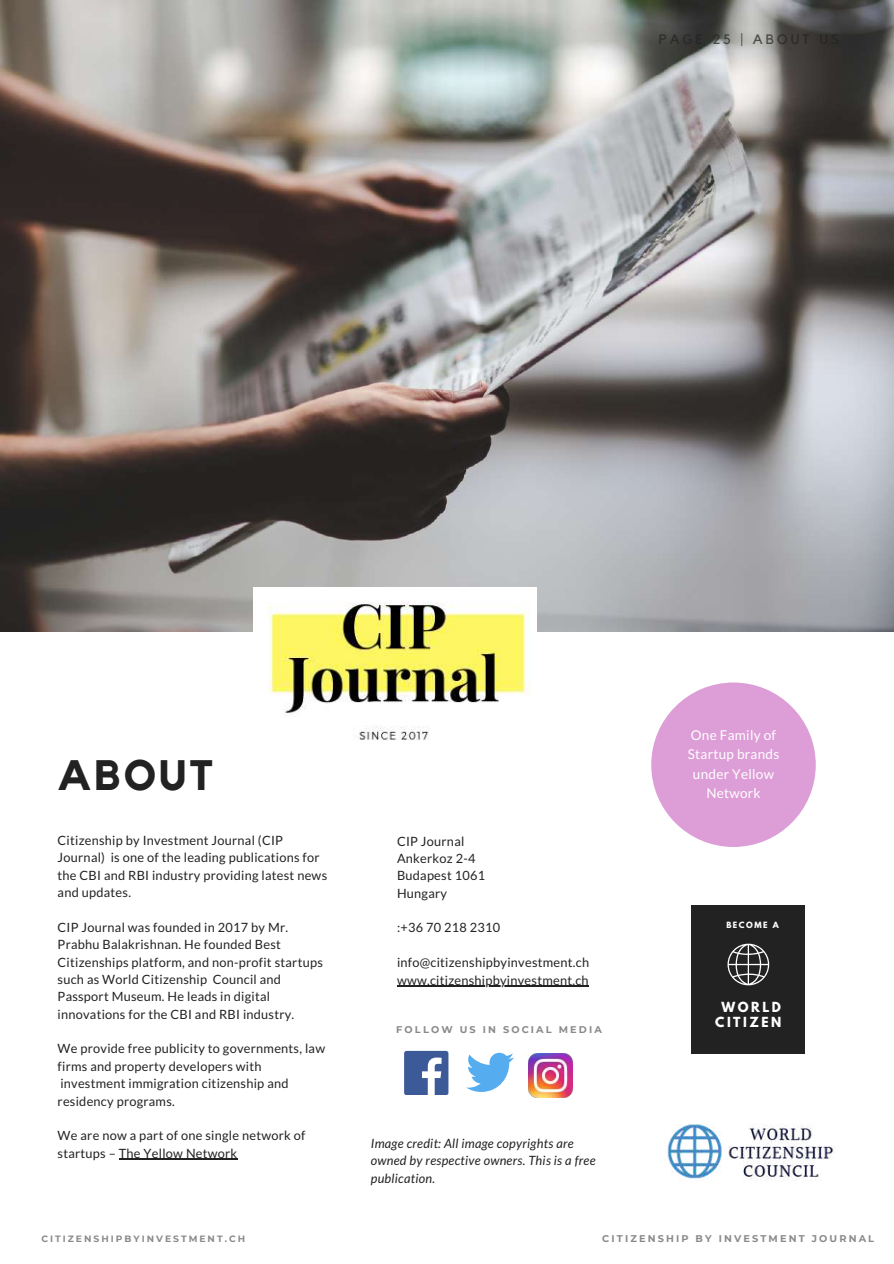
<style>
.page{position:relative;width:894px;height:1264px;background:#fff}
.page>*{position:absolute;margin:0;border:0;box-sizing:border-box;transform-origin:0 0}
.t1{font:700 42.45px "Kollektif";letter-spacing:.07em;color:#222}
.t2{font:13.65px "Kollektif";letter-spacing:.23em;color:#222}
.t3{font:13.5px/19.5px "Lato";letter-spacing:.02em;color:#fff;text-align:center}
.t4{font:12.75px/17.4px "Lato";letter-spacing:.02em;color:#222}
.t5{font:italic 12.75px/17.4px "Lato";letter-spacing:.02em;color:#222}
.t6{font:700 12.3px/15.3px "League Spartan";letter-spacing:.2em;color:#fff;text-align:center}
.t7{font:700 9.75px "Montserrat";letter-spacing:.22em;color:#8a8a8a}
.t8{font:700 9.15px "Montserrat";letter-spacing:.22em;color:#8a8a8a}
.t9{font:700 7.65px "League Spartan";letter-spacing:.2em;color:#fff}
</style>
<div class="page">
<img style="left:0;top:0;width:893px;height:632px">
<div style="left:651px;top:682px;width:164px;height:165px;background:#dd9ed7;border-radius:50%"></div>
<div style="left:691px;top:905px;width:114px;height:148px;background:#222"></div>
<svg style="left:727px;top:943px;width:42px;height:42px"></svg>
<img style="left:528px;top:1053px;width:44px;height:44px">
<svg style="left:466px;top:1052px;width:48px;height:39px"></svg>
<div style="left:404px;top:1050px;width:44px;height:44px;background:#3d5a98;border-radius:2px"></div>
<svg style="left:422px;top:1057px;width:19px;height:37px"></svg>
<img style="left:665px;top:1124px;width:169px;height:56px">
<img style="left:254px;top:587px;width:282px;height:154px">
<hr style="left:119px;top:1158px;width:118px;height:1px;background:#222">
<hr style="left:397px;top:985px;width:191px;height:1px;background:#222">
<p class="t2" style="left:658px;top:33px;width:182px">PAGE 25 | ABOUT US</p>
<h1 class="t1" style="left:58px;top:756px;width:157px">ABOUT</h1>
<p class="t4" style="left:58px;top:831px;width:271px">Citizenship by Investment Journal (CIP Journal) is one of the leading publications for the CBI and RBI industry providing latest news and updates.</p>
<p class="t4" style="left:58px;top:918px;width:267px">CIP Journal was founded in 2017 by Mr.<br>Prabhu Balakrishnan. He founded Best Citizenships platform, and non-profit startups such as World Citizenship Council and Passport Museum. He leads in digital innovations for the CBI and RBI industry.</p>
<p class="t4" style="left:58px;top:1039px;width:269px">We provide free publicity to governments, law firms and property developers with investment immigration citizenship and residency programs.</p>
<p class="t4" style="left:58px;top:1126px;width:249px">We are now a part of one single network of startups – The Yellow Network</p>
<p class="t4" style="left:397px;top:832px;width:90px">CIP Journal<br>Ankerkoz 2-4<br>Budapest 1061<br>Hungary</p>
<p class="t4" style="left:397px;top:918px;width:105px">:+36 70 218 2310</p>
<p class="t4" style="left:397px;top:953px;width:194px">info@citizenshipbyinvestment.ch www.citizenshipbyinvestment.ch</p>
<p class="t7" style="left:396px;top:1023px;width:207px">FOLLOW US IN SOCIAL MEDIA</p>
<p class="t5" style="left:371px;top:1134px;width:226px">Image credit: All image copyrights are owned by respective owners. This is a free publication.</p>
<p class="t3" style="left:687px;top:724px;width:93px">One Family of<br>Startup brands under Yellow<br>Network</p>
<p class="t9" style="left:726px;top:920px;width:54px">BECOME A</p>
<p class="t6" style="left:715px;top:1000px;width:67px">WORLD<br>CITIZEN</p>
<p class="t8" style="left:41px;top:1233px;width:205px">CITIZENSHIPBYINVESTMENT.CH</p>
<p class="t7" style="left:602px;top:1232px;width:273px">CITIZENSHIP BY INVESTMENT JOURNAL</p>
</div>
